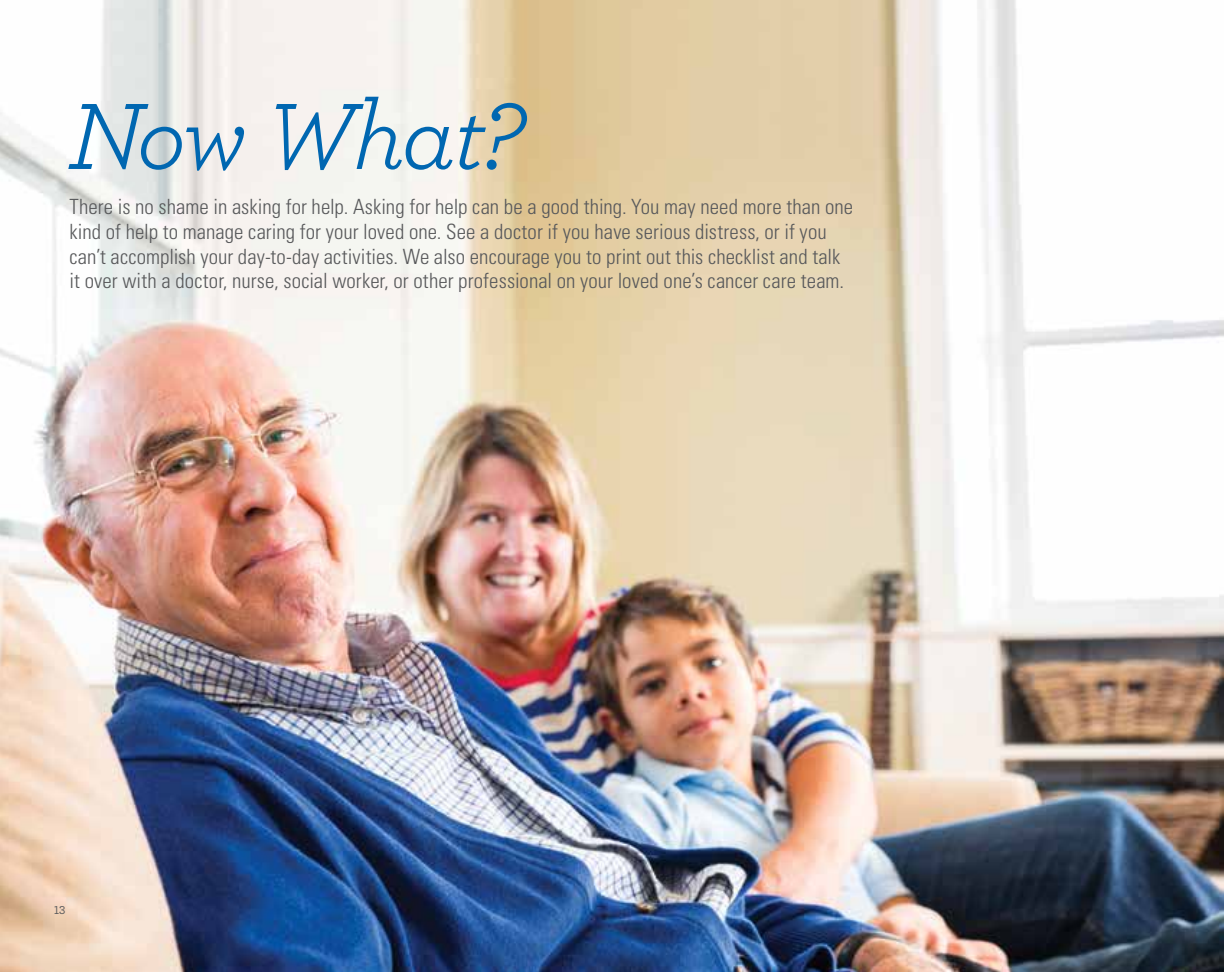
<style>
.page{position:relative;width:1224px;height:972px;background:#fff}
.page>*{position:absolute;margin:0;border:0;box-sizing:border-box;transform-origin:0 0}
.t1{font:italic 98.8px "Archer";letter-spacing:-.03em;color:#0067b1}
.t2{font:300 condensed 21px/25px "Univers";letter-spacing:.005em;color:#58595b}
.t3{font:12px "Archer Medium LF";color:#58595b}
</style>
<div class="page">
<img style="left:0;top:0;width:1224px;height:972px">
<h1 class="t1" style="left:68px;top:74px;width:458px">Now What?</h1>
<p class="t2" style="left:70px;top:193px;width:785px">There is no shame in asking for help. Asking for help can be a good thing. You may need more than one kind of help to manage caring for your loved one. See a doctor if you have serious distress, or if you can’t accomplish your day-to-day activities. We also encourage you to print out this checklist and talk it over with a doctor, nurse, social worker, or other professional on your loved one’s cancer care team.</p>
<p class="t3" style="left:54px;top:903px;width:13px">13</p>
</div>
